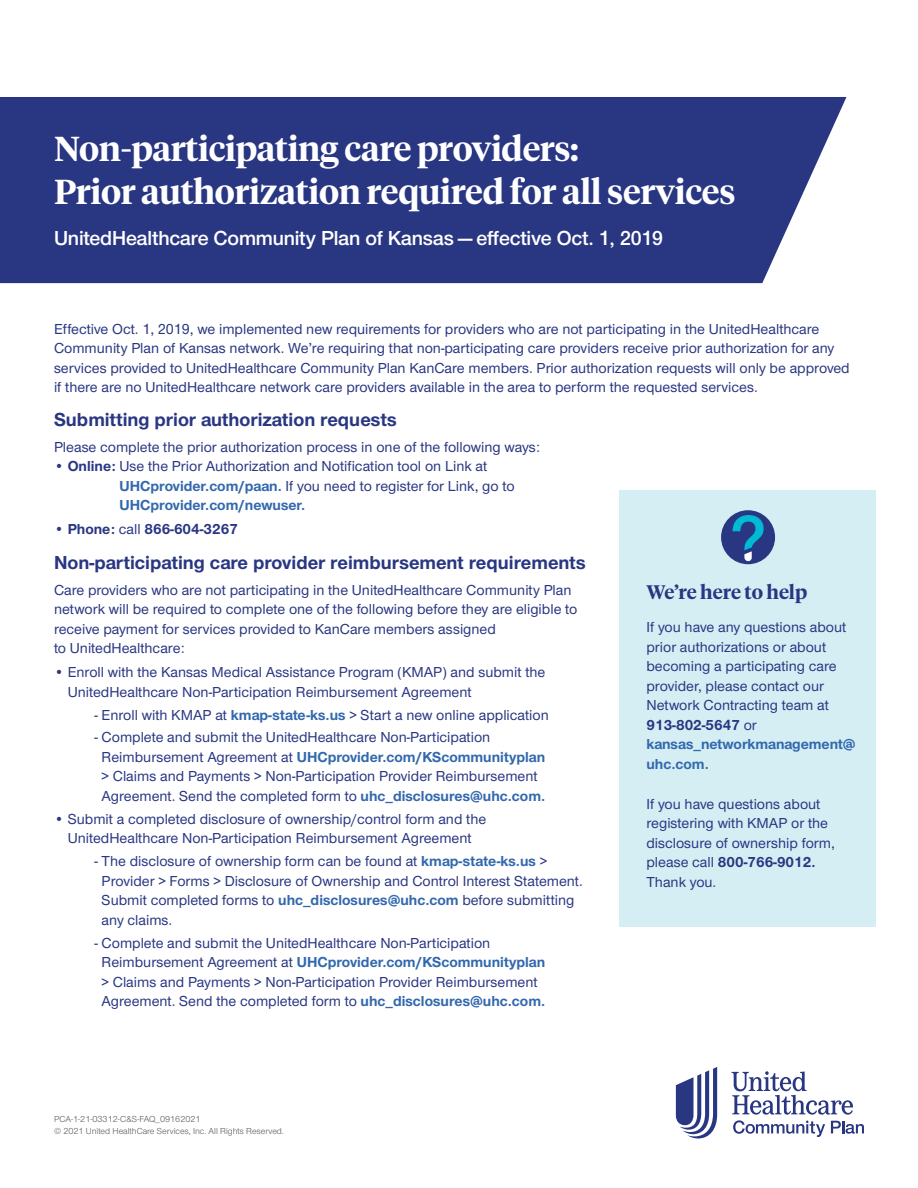
<style>
.page{position:relative;width:918px;height:1188px;background:#fff}
.page>*{position:absolute;margin:0;border:0;box-sizing:border-box;transform-origin:0 0}
.t1{font:600 34.5px/43.2px "UHC Serif Headline";letter-spacing:-.01em;color:#fff}
.t2{font:600 21px "UHC Sans";letter-spacing:-.01em;color:#fff}
.t3{font:700 19.5px "UHC Sans";color:#293682}
.t4{font:600 19.5px "UHC Serif Headline";letter-spacing:-.005em;color:#293682}
.t5{font:500 15px/19.5px "UHC Sans";color:#293682}
.t6{font:700 15px "UHC Sans";color:#293682}
.t7{font:9px/12px "UHC Sans";color:#58595b}
.s1{font-weight:700}
.s2{font-weight:700;color:#3268ad}
.s3{font-weight:500}
</style>
<div class="page">
<div style="left:0;top:97px;width:847px;height:186px;background:#293682"></div>
<div style="left:620px;top:490px;width:256px;height:437px;background:#d5eef4"></div>
<div style="left:721px;top:510px;width:54px;height:54px;background:#293682;border-radius:50%"></div>
<svg style="left:733px;top:515px;width:31px;height:46px"></svg>
<svg style="left:676px;top:1067px;width:41px;height:71px"></svg>
<svg style="left:732px;top:1071px;width:132px;height:66px"></svg>
<h1 class="t1" style="left:54px;top:126px;width:683px">Non-participating care providers:<br>Prior authorization required for all services</h1>
<h2 class="t2" style="left:54px;top:224px;width:611px">UnitedHealthcare Community Plan of Kansas—effective Oct. 1, 2019</h2>
<p class="t5" style="left:54px;top:319px;width:797px">Effective Oct. 1, 2019, we implemented new requirements for providers who are not participating in the UnitedHealthcare Community Plan of Kansas network. We’re requiring that non-participating care providers receive prior authorization for any services provided to UnitedHealthcare Community Plan KanCare members. Prior authorization requests will only be approved if there are no UnitedHealthcare network care providers available in the area to perform the requested services.</p>
<h3 class="t3" style="left:54px;top:406px;width:344px">Submitting prior authorization requests</h3>
<p class="t5" style="left:54px;top:436px;width:488px">Please complete the prior authorization process in one of the following ways:</p>
<p class="t5" style="left:120px;top:456px;width:396px;text-indent:-66px">• <span class="s1">Online:</span> Use the Prior Authorization and Notification tool on Link at<br><span class="s2">UHCprovider.com/paan.</span> If you need to register for Link, go to<br><span class="s2">UHCprovider.com/newuser.</span></p>
<p class="t6" style="left:54px;top:519px;width:186px"><span class="s3">•</span> Phone: <span class="s3">call</span> 866-604-3267</p>
<h3 class="t3" style="left:54px;top:549px;width:533px">Non-participating care provider reimbursement requirements</h3>
<p class="t5" style="left:54px;top:580px;width:525px">Care providers who are not participating in the UnitedHealthcare Community Plan network will be required to complete one of the following before they are eligible to receive payment for services provided to KanCare members assigned<br>to UnitedHealthcare:</p>
<p class="t5" style="left:68px;top:662px;width:479px;text-indent:-14px">• Enroll with the Kansas Medical Assistance Program (KMAP) and submit the<br>UnitedHealthcare Non-Participation Reimbursement Agreement</p>
<p class="t5" style="left:94px;top:704px;width:456px">- Enroll with KMAP at <span class="s2">kmap-state-ks.us</span> &gt; Start a new online application</p>
<p class="t5" style="left:102px;top:727px;width:445px;text-indent:-7px">- Complete and submit the UnitedHealthcare Non-Participation Reimbursement Agreement at <span class="s2">UHCprovider.com/KScommunityplan </span>&gt; Claims and Payments &gt; Non-Participation Provider Reimbursement Agreement. Send the completed form to <span class="s2">uhc_disclosures@uhc.com.</span></p>
<p class="t5" style="left:54px;top:808px;width:434px;text-align:center">• Submit a completed disclosure of ownership/control form and the<br>UnitedHealthcare Non-Participation Reimbursement Agreement</p>
<p class="t5" style="left:102px;top:851px;width:483px;text-indent:-7px">- The disclosure of ownership form can be found at <span class="s2">kmap-state-ks.us</span> &gt; Provider &gt; Forms &gt; Disclosure of Ownership and Control Interest Statement.<br>Submit completed forms to <span class="s2">uhc_disclosures@uhc.com</span> before submitting any claims.</p>
<p class="t5" style="left:102px;top:932px;width:445px;text-indent:-7px">- Complete and submit the UnitedHealthcare Non-Participation Reimbursement Agreement at <span class="s2">UHCprovider.com/KScommunityplan </span>&gt; Claims and Payments &gt; Non-Participation Provider Reimbursement Agreement. Send the completed form to <span class="s2">uhc_disclosures@uhc.com.</span></p>
<p class="t7" style="left:54px;top:1113px;width:231px">PCA-1-21-03312-C&amp;S-FAQ_09162021<br>© 2021 United HealthCare Services, Inc. All Rights Reserved.</p>
<h3 class="t4" style="left:646px;top:579px;width:162px">We’re here to help</h3>
<p class="t5" style="left:646px;top:617px;width:211px">If you have any questions about prior authorizations or about becoming a participating care provider, please contact our<br>Network Contracting team at<br><span class="s1">913-802-5647</span> or <span class="s2">kansas_networkmanagement@ uhc.com.</span></p>
<p class="t5" style="left:646px;top:793px;width:190px">If you have questions about registering with KMAP or the disclosure of ownership form, please call <span class="s1">800-766-9012.<br></span>Thank you.</p>
</div>
